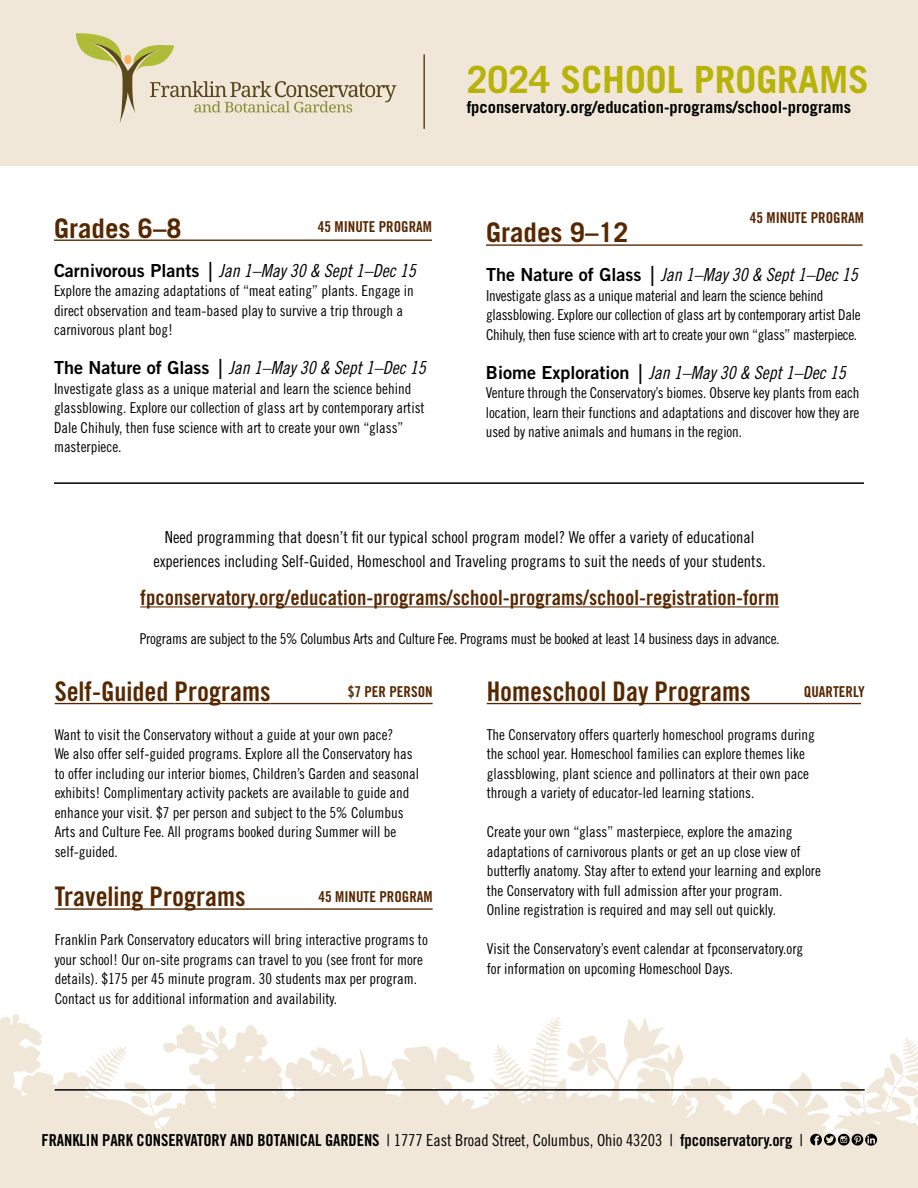
<style>
.page{position:relative;width:918px;height:1188px;background:#fff}
.page>*{position:absolute;margin:0;border:0;box-sizing:border-box;transform-origin:0 0}
.t1{font:700 37.5px "Trade Gothic LT Std";color:#b8b308}
.t2{font:27px "Trade Gothic LT Std Bd Cn 20";color:#572700}
.t3{font:700 27px "Trade Gothic LT Std";color:#572700}
.t4{font:21px "Trade Gothic LT Std Bd Cn 20";color:#572700}
.t5{font:18px "Trade Gothic LT Std Cn 18 Obl";color:#000}
.t6{font:16.5px/24px "Trade Gothic LT Std Cn 18";color:#000;text-align:center}
.t7{font:16.5px "Trade Gothic LT Std Bd Cn 20";letter-spacing:-.005em;color:#000}
.t8{font:700 16.5px "Trade Gothic LT Std";color:#000}
.t9{font:15px/19.5px "Trade Gothic LT Std Cn 18";color:#000}
.t10{font:15px/19.5px "Trade Gothic LT Std Cn 18";letter-spacing:-.02em;color:#000}
.t11{font:15px "Trade Gothic LT Std Bd Cn 20";color:#572700}
.s1{font-family:"Trade Gothic LT Std Bd 2"}
.s2{font-family:"Trade Gothic LT Std Bd 2 Obl"}
.s3{font-family:"Trade Gothic LT Std Cn 18"}
</style>
<div class="page">
<svg style="left:0;top:1014px;width:918px;height:174px;fill:#f0e7d8"></svg>
<svg style="left:810px;top:1134px;width:67px;height:12px"></svg>
<hr style="left:55px;top:1089px;width:810px;height:2px;background:#000">
<hr style="left:55px;top:703px;width:120px;height:1px;background:#572700">
<hr style="left:175px;top:703px;width:96px;height:1px;background:#572700">
<hr style="left:271px;top:703px;width:162px;height:1px;background:#572700">
<hr style="left:55px;top:908px;width:378px;height:2px;background:#572700">
<hr style="left:487px;top:703px;width:374px;height:1px;background:#572700">
<div style="left:0;top:0;width:918px;height:166px;background:#f0e7d8"></div>
<svg style="left:75px;top:32px;width:321px;height:91px"></svg>
<hr style="left:140px;top:606px;width:639px;height:1px;background:#572700">
<hr style="left:423px;top:54px;width:2px;height:75px;background:#5a481c">
<hr style="left:54px;top:240px;width:378px;height:1px;background:#572700">
<hr style="left:486px;top:244px;width:377px;height:2px;background:#572700">
<hr style="left:54px;top:482px;width:810px;height:2px;background:#000">
<h1 class="t1" style="left:467px;top:57px;width:404px">2024 SCHOOL PROGRAMS</h1>
<p class="t8" style="left:467px;top:97px;width:386px">fpconservatory.org/education-programs/school-programs</p>
<h2 class="t3" style="left:54px;top:211px;width:129px">Grades 6–8</h2>
<p class="t5" style="left:54px;top:259px;width:363px"><span class="s1">Carnivorous Plants</span> <span class="s2">|</span> Jan 1–May 30 &amp; Sept 1–Dec 15</p>
<p class="t9" style="left:54px;top:281px;width:361px">Explore the amazing adaptations of “meat eating” plants. Engage in direct observation and team-based play to survive a trip through a carnivorous plant bog!</p>
<p class="t5" style="left:54px;top:357px;width:373px"><span class="s1">The Nature of Glass</span> <span class="s2">|</span> Jan 1–May 30 &amp; Sept 1–Dec 15</p>
<p class="t9" style="left:54px;top:378px;width:372px">Investigate glass as a unique material and learn the science behind glassblowing. Explore our collection of glass art by contemporary artist Dale Chihuly, then fuse science with art to create your own “glass” masterpiece.</p>
<p class="t11" style="left:318px;top:217px;width:116px">45 MINUTE PROGRAM</p>
<p class="t11" style="left:750px;top:208px;width:116px">45 MINUTE PROGRAM</p>
<h2 class="t3" style="left:486px;top:216px;width:144px">Grades 9–12</h2>
<p class="t5" style="left:486px;top:264px;width:373px"><span class="s1">The Nature of Glass</span> <span class="s2">|</span> Jan 1–May 30 &amp; Sept 1–Dec 15</p>
<p class="t10" style="left:486px;top:286px;width:376px">Investigate glass as a unique material and learn the science behind glassblowing. Explore our collection of glass art by contemporary artist Dale<br>Chihuly, then fuse science with art to create your own “glass” masterpiece.</p>
<p class="t5" style="left:486px;top:362px;width:361px"><span class="s1">Biome Exploration</span> <span class="s2">|</span> Jan 1–May 30 &amp; Sept 1–Dec 15</p>
<p class="t9" style="left:486px;top:383px;width:375px;text-align:justify">Venture through the Conservatory’s biomes. Observe key plants from each location, learn their functions and adaptations and discover how they are used by native animals and humans in the region.</p>
<p class="t6" style="left:154px;top:525px;width:614px">Need programming that doesn’t fit our typical school program model? We offer a variety of educational experiences including Self-Guided, Homeschool and Traveling programs to suit the needs of your students.</p>
<h3 class="t4" style="left:140px;top:585px;width:640px">fpconservatory.org/education-programs/school-programs/school-registration-form</h3>
<p class="t10" style="left:140px;top:629px;width:641px">Programs are subject to the 5% Columbus Arts and Culture Fee. Programs must be booked at least 14 business days in advance.</p>
<h2 class="t2" style="left:55px;top:675px;width:217px">Self-Guided Programs</h2>
<p class="t9" style="left:55px;top:725px;width:366px">Want to visit the Conservatory without a guide at your own pace?<br>We also offer self-guided programs. Explore all the Conservatory has to offer including our interior biomes, Children’s Garden and seasonal exhibits! Complimentary activity packets are available to guide and enhance your visit. $7 per person and subject to the 5% Columbus Arts and Culture Fee. All programs booked during Summer will be self-guided.</p>
<h2 class="t2" style="left:55px;top:880px;width:192px">Traveling Programs</h2>
<p class="t9" style="left:55px;top:930px;width:375px">Franklin Park Conservatory educators will bring interactive programs to your school! Our on-site programs can travel to you (see front for more details). $175 per 45 minute program. 30 students max per program.<br>Contact us for additional information and availability.</p>
<h2 class="t2" style="left:487px;top:675px;width:265px">Homeschool Day Programs</h2>
<p class="t9" style="left:487px;top:725px;width:330px">The Conservatory offers quarterly homeschool programs during the school year. Homeschool families can explore themes like glassblowing, plant science and pollinators at their own pace through a variety of educator-led learning stations.</p>
<p class="t9" style="left:487px;top:822px;width:336px">Create your own “glass” masterpiece, explore the amazing adaptations of carnivorous plants or get an up close view of butterfly anatomy. Stay after to extend your learning and explore the Conservatory with full admission after your program.<br>Online registration is required and may sell out quickly.</p>
<p class="t9" style="left:487px;top:939px;width:318px">Visit the Conservatory’s event calendar at fpconservatory.org for information on upcoming Homeschool Days.</p>
<p class="t11" style="left:348px;top:682px;width:86px">$7 PER PERSON</p>
<p class="t11" style="left:804px;top:682px;width:62px">QUARTERLY</p>
<p class="t11" style="left:319px;top:888px;width:116px">45 MINUTE PROGRAM</p>
<p class="t7" style="left:42px;top:1130px;width:763px">FRANKLIN PARK CONSERVATORY AND BOTANICAL GARDENS <span class="s3">| 1777 East Broad Street, Columbus, Ohio 43203 |</span> fpconservatory.org <span class="s3">|</span></p>
</div>
